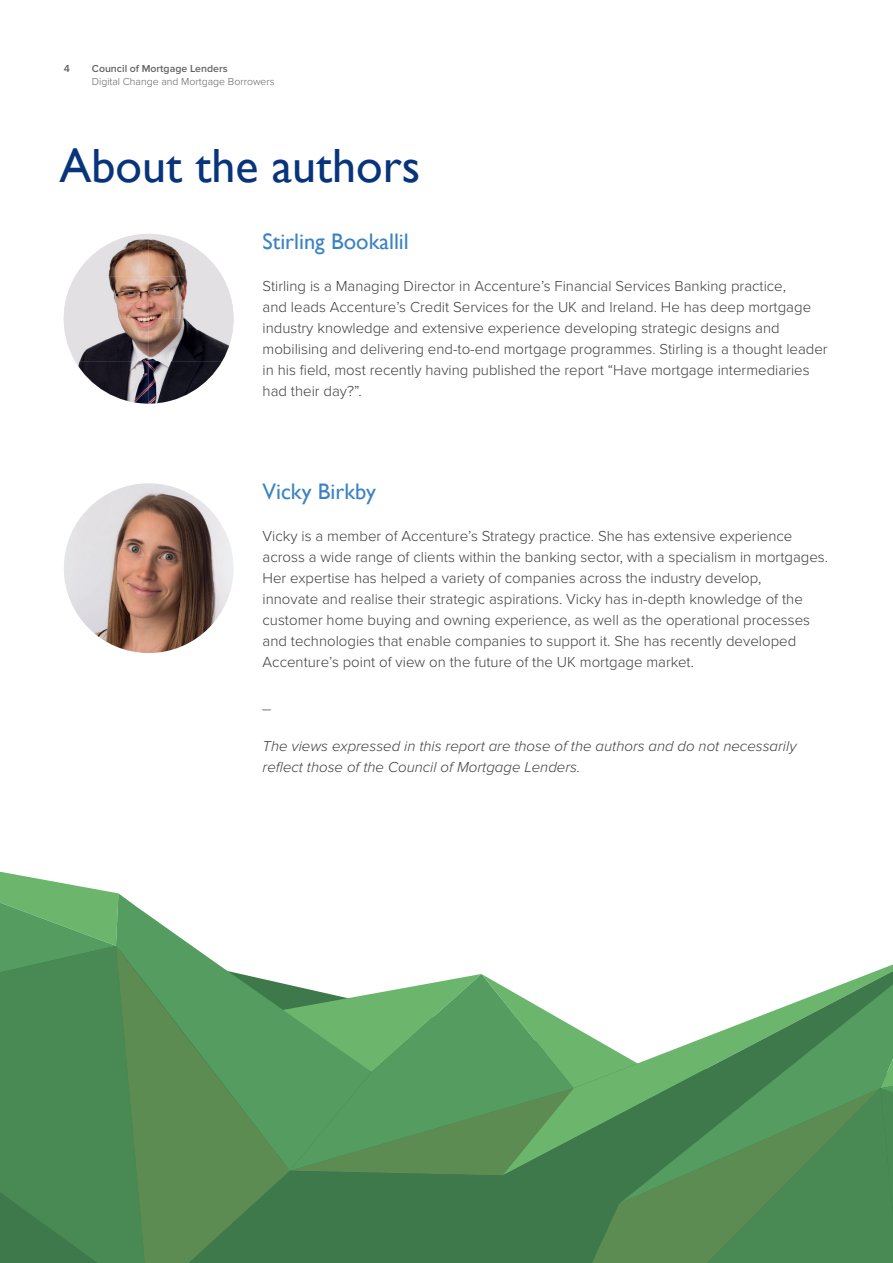
<style>
.page{position:relative;width:893px;height:1263px;background:#fff}
.page>*{position:absolute;margin:0;border:0;box-sizing:border-box;transform-origin:0 0}
.t1{font:48px "Gill Sans";color:#08347b}
.t2{font:22.5px "Gill Sans";color:#3b82c4}
.t3{font:300 15px/21px "Proxima Nova";color:#3e3e3f}
.t4{font:italic 300 15px/21px "Proxima Nova";color:#3e3e3f}
.t5{font:300 10.5px "Proxima Nova";color:#636366}
.t6{font:600 10.5px "Proxima Nova";color:#636366}
</style>
<div class="page">
<svg style="left:0;top:871px;width:893px;height:392px"></svg>
<img style="left:75px;top:234px;width:147px;height:42px">
<img style="left:64px;top:276px;width:170px;height:85px">
<img style="left:75px;top:361px;width:147px;height:43px">
<img style="left:64px;top:483px;width:170px;height:170px;border-radius:85px">
<p class="t6" style="left:64px;top:63px;width:8px">4</p>
<p class="t6" style="left:92px;top:63px;width:137px">Council of Mortgage Lenders</p>
<p class="t5" style="left:92px;top:75px;width:184px">Digital Change and Mortgage Borrowers</p>
<h1 class="t1" style="left:60px;top:138px;width:362px">About the authors</h1>
<h2 class="t2" style="left:263px;top:229px;width:148px">Stirling Bookallil</h2>
<p class="t3" style="left:263px;top:276px;width:567px">Stirling is a Managing Director in Accenture’s Financial Services Banking practice,<br>and leads Accenture’s Credit Services for the UK and Ireland. He has deep mortgage industry knowledge and extensive experience developing strategic designs and mobilising and delivering end-to-end mortgage programmes. Stirling is a thought leader in his field, most recently having published the report “Have mortgage intermediaries had their day?”.</p>
<h2 class="t2" style="left:263px;top:478px;width:115px">Vicky Birkby</h2>
<p class="t3" style="left:263px;top:526px;width:567px">Vicky is a member of Accenture’s Strategy practice. She has extensive experience across a wide range of clients within the banking sector, with a specialism in mortgages.<br>Her expertise has helped a variety of companies across the industry develop,<br>innovate and realise their strategic aspirations. Vicky has in-depth knowledge of the customer home buying and owning experience, as well as the operational processes and technologies that enable companies to support it. She has recently developed Accenture’s point of view on the future of the UK mortgage market.</p>
<p class="t3" style="left:263px;top:694px;width:10px">_</p>
<p class="t4" style="left:263px;top:736px;width:535px">The views expressed in this report are those of the authors and do not necessarily reflect those of the Council of Mortgage Lenders.</p>
</div>
